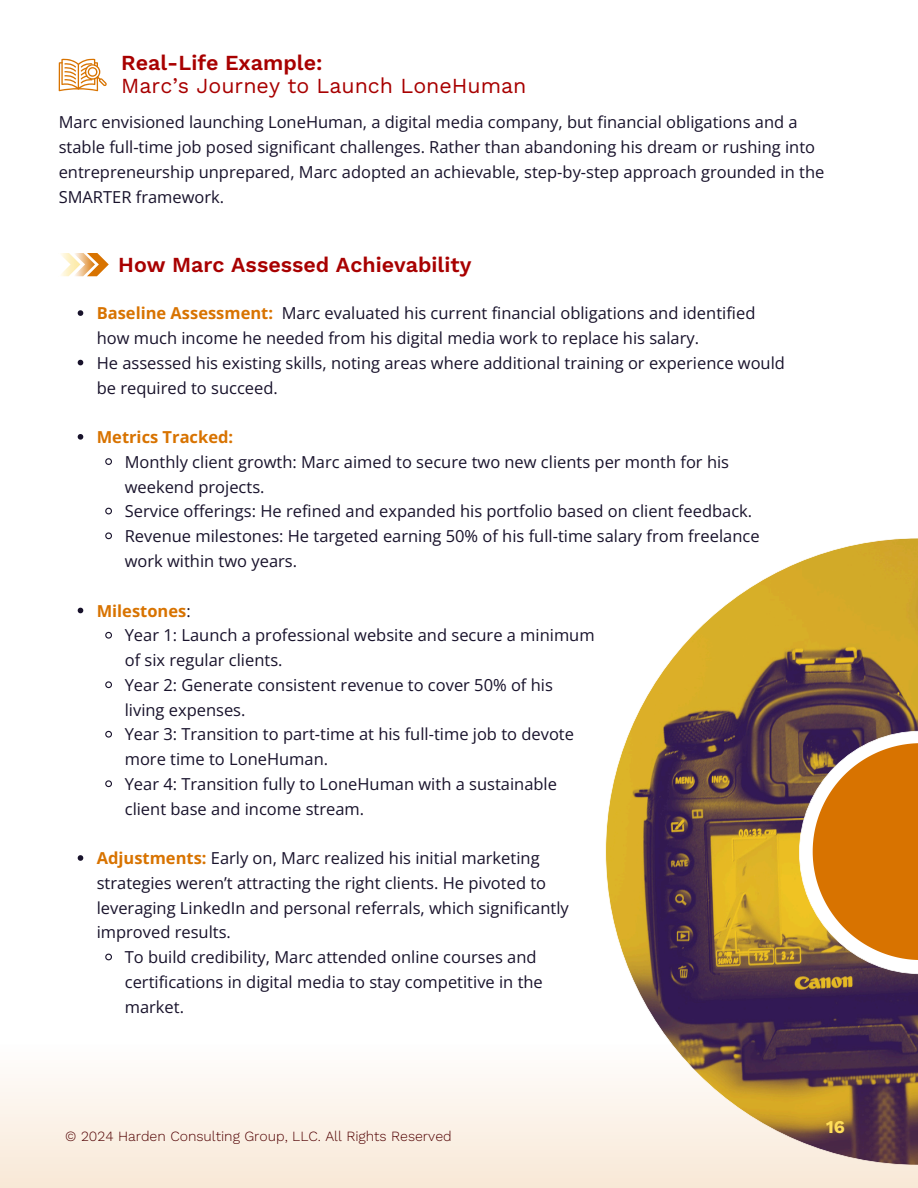
<style>
.page{position:relative;width:918px;height:1188px;background:#fff}
.page>*{position:absolute;margin:0;border:0;box-sizing:border-box;transform-origin:0 0}
.t1{font:21.45px/23.7px "Work Sans";color:#a80000}
.t2{font:600 21.45px "Work Sans";color:#a80000}
.t3{font:700 18px "Work Sans";color:#ffde59}
.t4{font:16.5px/24.8px "Open Sans";color:#18122b}
.t5{font:700 16.5px "Open Sans";color:#d87300}
.t6{font:300 14.1px "Work Sans";color:#500001}
.s1{font-weight:600}
.s2{font-weight:700;color:#d87300}
.s3{font-weight:400;color:#18122b}
</style>
<div class="page">
<svg style="left:605px;top:538px;width:313px;height:507px"></svg>
<svg style="left:813px;top:743px;width:105px;height:217px;background:#d48328"></svg>
<svg style="left:0;top:1045px;width:918px;height:143px"></svg>
<svg style="left:61px;top:253px;width:48px;height:23px"></svg>
<svg style="left:78px;top:310px;width:5px;height:6px"></svg>
<svg style="left:78px;top:360px;width:5px;height:5px"></svg>
<svg style="left:78px;top:434px;width:5px;height:6px"></svg>
<svg style="left:105px;top:458px;width:7px;height:7px"></svg>
<svg style="left:105px;top:507px;width:7px;height:8px"></svg>
<svg style="left:105px;top:532px;width:7px;height:8px"></svg>
<svg style="left:78px;top:608px;width:5px;height:5px"></svg>
<svg style="left:105px;top:631px;width:7px;height:8px"></svg>
<svg style="left:105px;top:681px;width:7px;height:8px"></svg>
<svg style="left:105px;top:730px;width:7px;height:8px"></svg>
<svg style="left:105px;top:780px;width:7px;height:8px"></svg>
<svg style="left:78px;top:855px;width:5px;height:6px"></svg>
<svg style="left:105px;top:953px;width:7px;height:8px"></svg>
<svg style="left:59px;top:59px;width:48px;height:32px"></svg>
<p class="t1" style="left:121px;top:51px;width:407px"><span class="s1">Real-Life Example:<br></span>Marc’s Journey to Launch LoneHuman</p>
<p class="t4" style="left:59px;top:110px;width:767px">Marc envisioned launching LoneHuman, a digital media company, but financial obligations and a stable full-time job posed significant challenges. Rather than abandoning his dream or rushing into entrepreneurship unprepared, Marc adopted an achievable, step-by-step approach grounded in the SMARTER framework.</p>
<p class="t2" style="left:118px;top:252px;width:355px">How Marc Assessed Achievability</p>
<h4 class="t4" style="left:97px;top:300px;width:660px"><span class="s2">Baseline Assessment:</span> Marc evaluated his current financial obligations and identified how much income he needed from his digital media work to replace his salary.</h4>
<p class="t4" style="left:97px;top:350px;width:690px">He assessed his existing skills, noting areas where additional training or experience would be required to succeed.</p>
<h1 class="t5" style="left:97px;top:425px;width:138px">Metrics Tracked:</h1>
<p class="t4" style="left:125px;top:449px;width:606px">Monthly client growth: Marc aimed to secure two new clients per month for his weekend projects.</p>
<p class="t4" style="left:125px;top:498px;width:629px">Service offerings: He refined and expanded his portfolio based on client feedback.</p>
<p class="t4" style="left:125px;top:523px;width:636px">Revenue milestones: He targeted earning 50% of his full-time salary from freelance work within two years.</p>
<p class="t5" style="left:97px;top:599px;width:96px">Milestones<span class="s3">:</span></p>
<p class="t4" style="left:125px;top:623px;width:471px">Year 1: Launch a professional website and secure a minimum of six regular clients.</p>
<p class="t4" style="left:125px;top:672px;width:430px">Year 2: Generate consistent revenue to cover 50% of his living expenses.</p>
<p class="t4" style="left:125px;top:722px;width:451px">Year 3: Transition to part-time at his full-time job to devote more time to LoneHuman.</p>
<p class="t4" style="left:125px;top:771px;width:434px">Year 4: Transition fully to LoneHuman with a sustainable client base and income stream.</p>
<p class="t4" style="left:97px;top:845px;width:474px"><span class="s2">Adjustments:</span> Early on, Marc realized his initial marketing strategies weren’t attracting the right clients. He pivoted to leveraging LinkedIn and personal referrals, which significantly improved results.</p>
<p class="t4" style="left:125px;top:944px;width:420px">To build credibility, Marc attended online courses and certifications in digital media to stay competitive in the market.</p>
<p class="t6" style="left:65px;top:1128px;width:388px">© 2024 Harden Consulting Group, LLC. All Rights Reserved</p>
<p class="t3" style="left:826px;top:1116px;width:20px">16</p>
</div>
